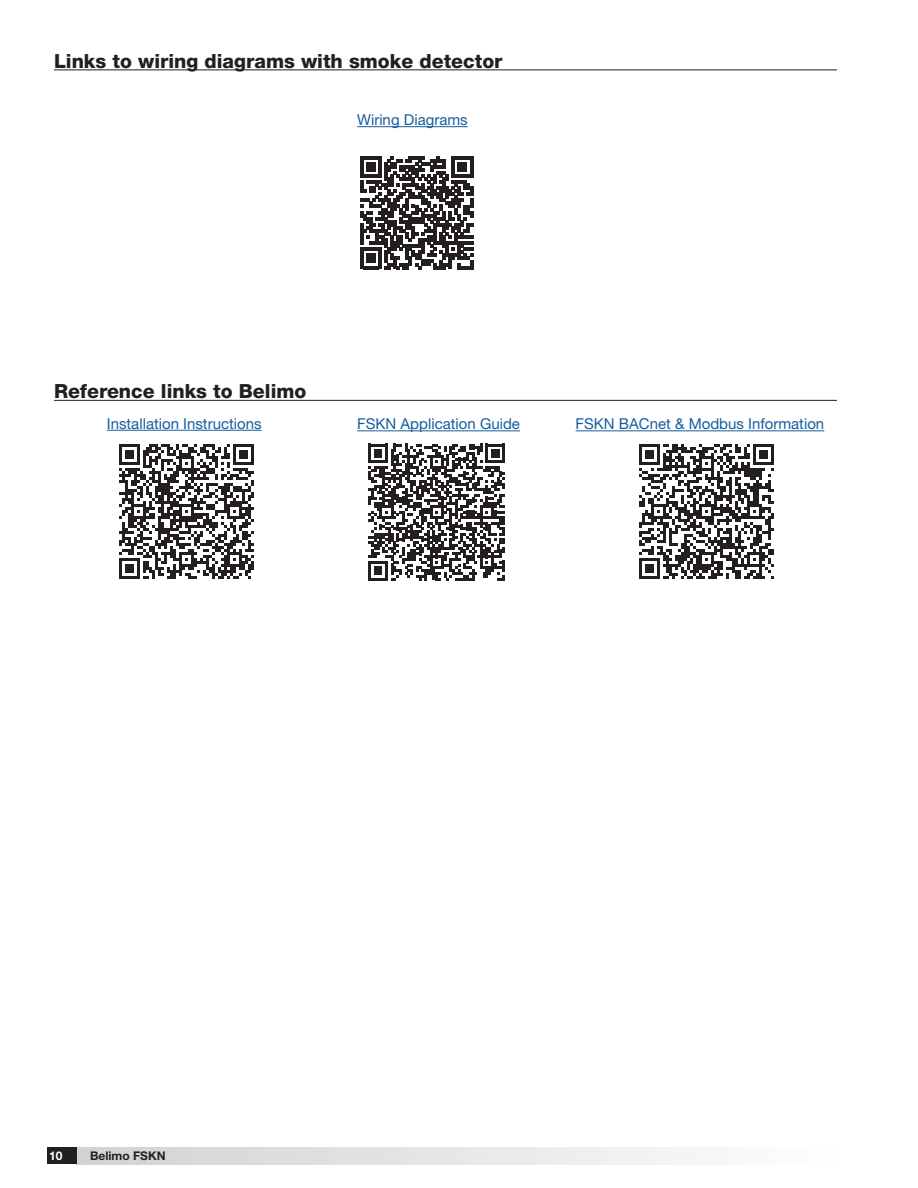
<style>
.page{position:relative;width:918px;height:1188px;background:#fff}
.page>*{position:absolute;margin:0;border:0;box-sizing:border-box;transform-origin:0 0}
.Subheadings_underline{font:800 19.5px "Helvetica Neue LT Std";color:#231f20}
.Text{font:15px "Helvetica Neue LT Std";color:#175d9e}
.t1{font:700 12px "Helvetica Neue LT Std";color:#231f20}
.t2{font:700 12px "Helvetica Neue LT Std";color:#fff}
</style>
<div class="page">
<div style="left:77px;top:1148px;width:760px;height:16px;background:linear-gradient(to right,#d0d1d4,#fefefe)"></div>
<div style="left:47px;top:1148px;width:30px;height:16px;background:#231f20"></div>
<hr style="left:54px;top:400px;width:783px;height:1px;background:#231f20">
<hr style="left:107px;top:430px;width:155px;height:1px;background:#175d9e">
<svg style="left:119px;top:444px;width:135px;height:135px"></svg>
<hr style="left:357px;top:430px;width:163px;height:1px;background:#175d9e">
<svg style="left:368px;top:444px;width:137px;height:136px"></svg>
<hr style="left:576px;top:430px;width:248px;height:1px;background:#175d9e">
<svg style="left:639px;top:444px;width:135px;height:135px"></svg>
<hr style="left:54px;top:69px;width:783px;height:1px;background:#231f20">
<svg style="left:360px;top:156px;width:113px;height:113px"></svg>
<hr style="left:357px;top:126px;width:111px;height:1px;background:#175d9e">
<p class="Subheadings_underline" style="left:54px;top:49px;width:450px">Links to wiring diagrams with smoke detector</p>
<p class="Text" style="left:357px;top:111px;width:112px">Wiring Diagrams</p>
<p class="Subheadings_underline" style="left:54px;top:380px;width:254px">Reference links to Belimo</p>
<p class="Text" style="left:107px;top:414px;width:156px">Installation Instructions</p>
<p class="Text" style="left:357px;top:415px;width:164px">FSKN Application Guide</p>
<p class="Text" style="left:576px;top:415px;width:250px">FSKN BACnet &amp; Modbus Information</p>
<p class="t2" style="left:49px;top:1148px;width:15px">10</p>
<p class="t1" style="left:90px;top:1148px;width:77px">Belimo FSKN</p>
</div>
